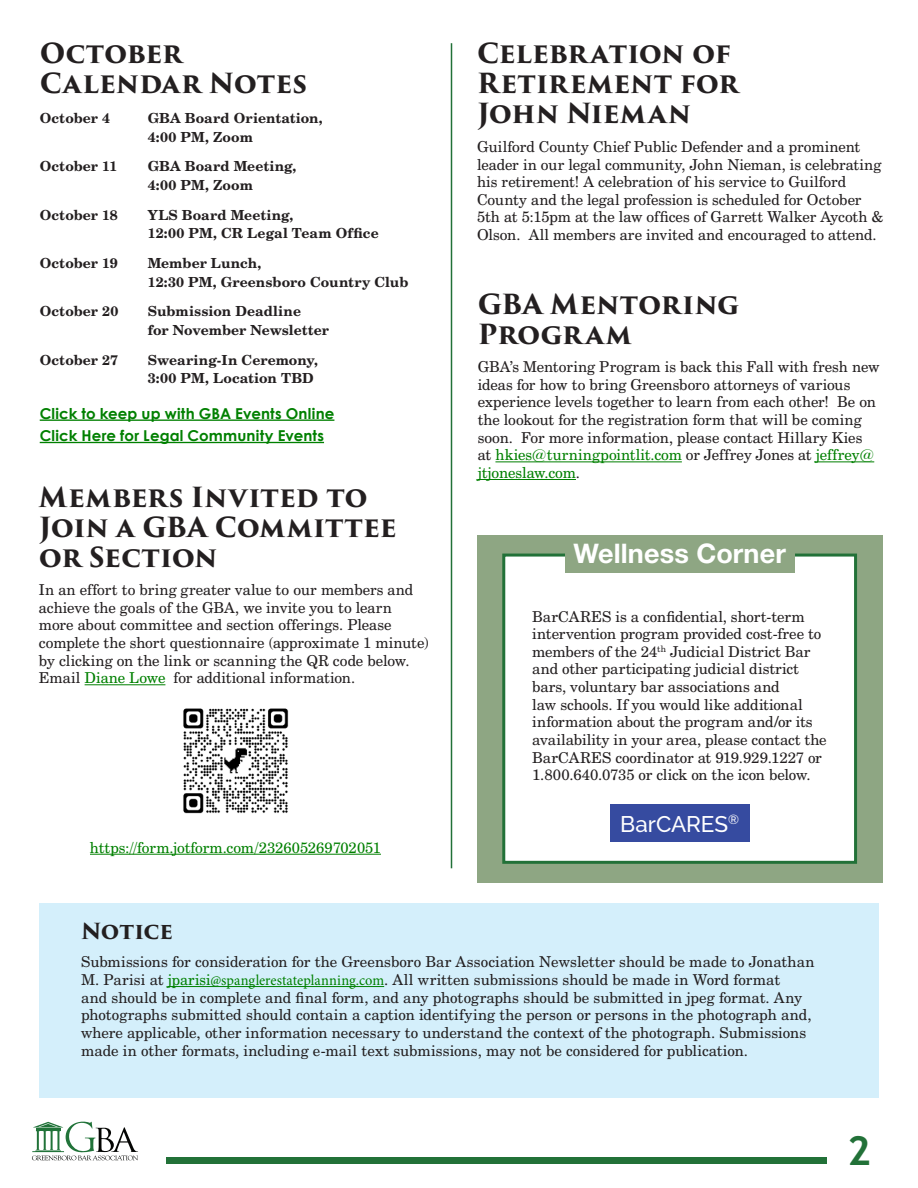
<style>
.page{position:relative;width:918px;height:1188px;background:#fff}
.page>*{position:absolute;margin:0;border:0;box-sizing:border-box;transform-origin:0 0}
.PullQuote{font:700 40.5px "Trebuchet MS";color:#227138}
.t1{font:700 27px/30px "Trajan Pro 3";color:#231f20}
.t2{font:700 27px "Helvetica Neue LT Std";letter-spacing:.005em;color:#fff}
.t3{font:500 22.5px "Raleway";letter-spacing:-.005em;color:#fff}
.t4{font:700 21.6px "Trajan Pro 3";letter-spacing:-.01em;color:#231f20}
.t5{font:15px/17.7px "New Century Schlbk LT Std";letter-spacing:-.005em;color:#231f20}
.t6{font:15px/17.7px "Century Schoolbook BT";letter-spacing:.005em;color:#231f20}
.t7{font:700 15px "Century Gothic";letter-spacing:.01em;color:#008000}
.t8{font:15px "Century Schoolbook BT";color:#008000}
.t9{font:700 13.8px/18.8px "New Century Schlbk LT Std";letter-spacing:.005em;color:#231f20}
.s1{color:#008000}
.s2{font-family:"Minion Pro";color:#008000}
</style>
<div class="page">
<div style="left:39px;top:903px;width:840px;height:194px;background:#d4effb"></div>
<svg style="left:33px;top:1160px;width:105px;height:1px"></svg>
<svg style="left:32px;top:1121px;width:106px;height:39px"></svg>
<div style="left:166px;top:1157px;width:660px;height:7px;background:#227138"></div>
<hr style="left:168px;top:986px;width:216px;height:1px;background:#008000">
<hr style="left:40px;top:420px;width:294px;height:1px;background:#008000">
<hr style="left:40px;top:442px;width:284px;height:1px;background:#008000">
<hr style="left:85px;top:684px;width:80px;height:1px;background:#008000">
<hr style="left:90px;top:854px;width:291px;height:1px;background:#008000">
<hr style="left:495px;top:461px;width:187px;height:1px;background:#008000">
<hr style="left:816px;top:461px;width:58px;height:1px;background:#008000">
<hr style="left:478px;top:479px;width:98px;height:1px;background:#008000">
<hr style="left:451px;top:43px;width:1px;height:825px;background:#227138">
<div style="left:477px;top:535px;width:405px;height:348px;background:#8ea683"></div>
<div style="left:504px;top:555px;width:352px;height:307px;background:#fff"></div>
<div style="left:502px;top:554px;width:355px;height:310px;border:3px solid #227138"></div>
<div style="left:565px;top:535px;width:229px;height:38px;background:#8ea683"></div>
<div style="left:610px;top:804px;width:139px;height:38px;background:#364ba0"></div>
<img style="left:183px;top:708px;width:106px;height:106px">
<h2 class="t1" style="left:40px;top:39px;width:269px">October<br>Calendar Notes</h2>
<p class="t9" style="left:40px;top:109px;width:72px">October 4</p>
<p class="t9" style="left:148px;top:109px;width:176px">GBA Board Orientation,<br>4:00 PM, Zoom</p>
<p class="t9" style="left:40px;top:157px;width:79px">October 11</p>
<p class="t9" style="left:148px;top:157px;width:150px">GBA Board Meeting,<br>4:00 PM, Zoom</p>
<p class="t9" style="left:40px;top:205px;width:80px">October 18</p>
<p class="t9" style="left:148px;top:205px;width:233px">YLS Board Meeting,<br>12:00 PM, CR Legal Team Office</p>
<p class="t9" style="left:40px;top:253px;width:80px">October 19</p>
<p class="t9" style="left:148px;top:253px;width:262px">Member Lunch,<br>12:30 PM, Greensboro Country Club</p>
<p class="t9" style="left:40px;top:302px;width:80px">October 20</p>
<p class="t9" style="left:148px;top:302px;width:183px">Submission Deadline<br>for November Newsletter</p>
<p class="t9" style="left:40px;top:350px;width:80px">October 27</p>
<p class="t9" style="left:148px;top:350px;width:172px">Swearing-In Ceremony,<br>3:00 PM, Location TBD</p>
<p class="t7" style="left:40px;top:404px;width:296px">Click to keep up with GBA Events Online</p>
<p class="t7" style="left:40px;top:426px;width:286px">Click Here for Legal Community Events</p>
<h2 class="t1" style="left:39px;top:483px;width:359px">Members Invited to<br>Join a GBA Committee or Section</h2>
<p class="t6" style="left:39px;top:581px;width:392px">In an effort to bring greater value to our members and achieve the goals of the GBA, we invite you to learn more about committee and section offerings. Please complete the short questionnaire (approximate 1 minute) by clicking on the link or scanning the QR code below.<br>Email <span class="s1">Diane Lowe</span> for additional information.</p>
<p class="t8" style="left:90px;top:838px;width:292px">https://form.jotform.com/232605269702051</p>
<h2 class="t1" style="left:477px;top:39px;width:263px">Celebration of<br>Retirement for<br>John Nieman</h2>
<p class="t6" style="left:477px;top:137px;width:408px">Guilford County Chief Public Defender and a prominent leader in our legal community, John Nieman, is celebrating his retirement! A celebration of his service to Guilford County and the legal profession is scheduled for October 5th at 5:15pm at the law offices of Garrett Walker Aycoth &amp; Olson. All members are invited and encouraged to attend.</p>
<h2 class="t1" style="left:478px;top:290px;width:263px">GBA Mentoring<br>Program</h2>
<p class="t6" style="left:478px;top:358px;width:403px">GBA’s Mentoring Program is back this Fall with fresh new ideas for how to bring Greensboro attorneys of various experience levels together to learn from each other! Be on the lookout for the registration form that will be coming soon. For more information, please contact Hillary Kies<br>at <span class="s1">hkies@turningpointlit.com</span> or Jeffrey Jones at <span class="s1">jeffrey@ jtjoneslaw.com</span>.</p>
<h2 class="t2" style="left:573px;top:537px;width:214px">Wellness Corner</h2>
<p class="t5" style="left:532px;top:607px;width:296px">BarCARES is a confidential, short-term intervention program provided cost-free to members of the 24<sup>th</sup> Judicial District Bar and other participating judicial district bars, voluntary bar associations and<br>law schools. If you would like additional information about the program and/or its availability in your area, please contact the BarCARES coordinator at 919.929.1227 or 1.800.640.0735 or click on the icon below.</p>
<p class="t3" style="left:620px;top:811px;width:120px">BarCARES<sup>®</sup></p>
<p class="t4" style="left:81px;top:915px;width:94px">Notice</p>
<p class="t5" style="left:81px;top:953px;width:735px">Submissions for consideration for the Greensboro Bar Association Newsletter should be made to Jonathan M. Parisi at <span class="s1">jparisi</span><span class="s2">@spanglerestateplanning.com</span>. All written submissions should be made in Word format<br>and should be in complete and final form, and any photographs should be submitted in jpeg format. Any photographs submitted should contain a caption identifying the person or persons in the photograph and, where applicable, other information necessary to understand the context of the photograph. Submissions made in other formats, including e-mail text submissions, may not be considered for publication.</p>
<p class="PullQuote" style="left:847px;top:1125px;width:25px">2</p>
</div>
